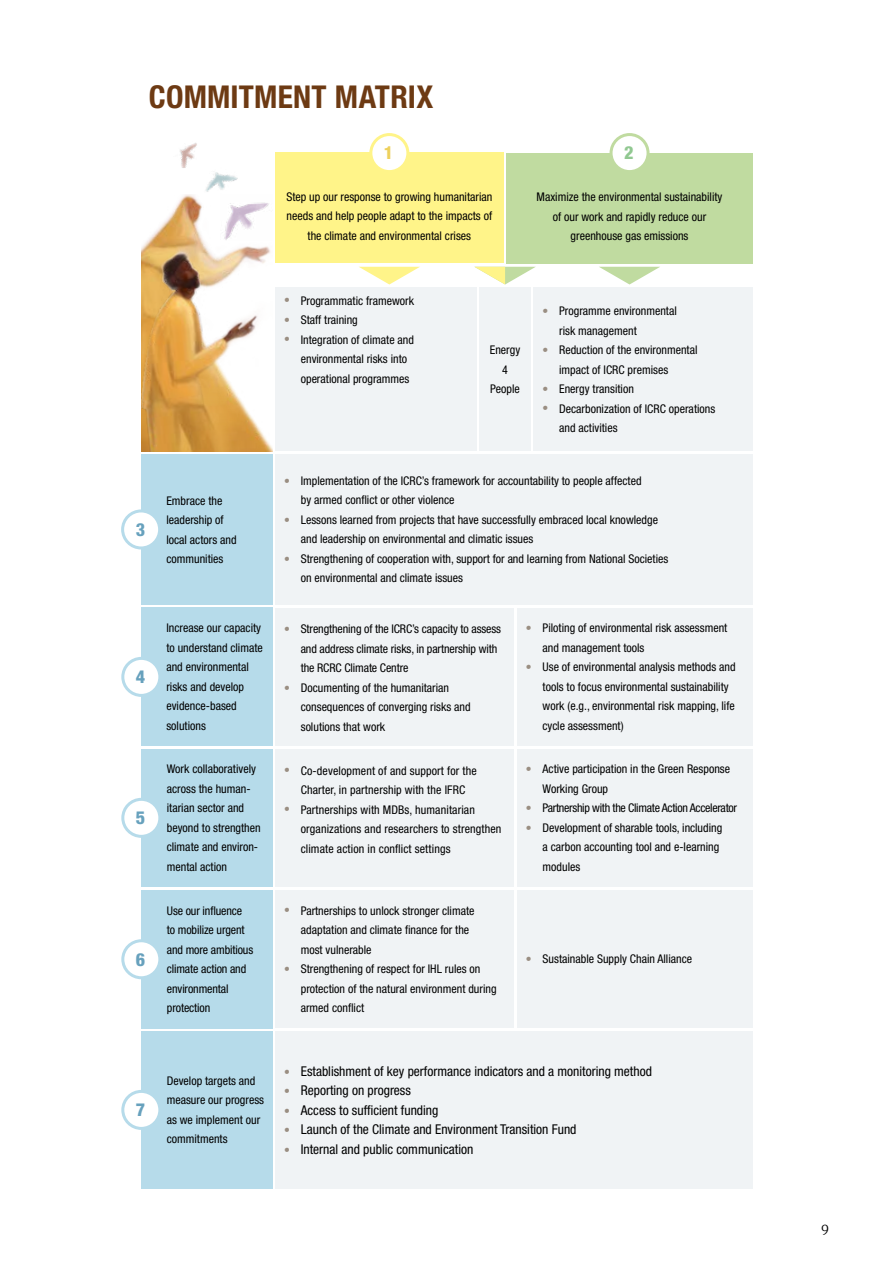
<style>
.page{position:relative;width:893px;height:1263px;background:#fff}
.page>*{position:absolute;margin:0;border:0;box-sizing:border-box;transform-origin:0 0}
.t1{font:700 condensed 31.5px "Helvetica Neue LT Std";letter-spacing:.005em;color:#6d3a13}
.t2{font:800 condensed 18px "Helvetica Neue LT Std";color:#67a1bd}
.t3{font:800 condensed 18px "Helvetica Neue LT Std";color:#eed15c}
.t4{font:800 condensed 18px "Helvetica Neue LT Std";color:#91c891}
.t5{font:condensed 13.5px "Helvetica Neue LT Std";color:#000}
.t6{font:300 12.75px "Merriweather";color:#000}
.t7{font:condensed 12px/19.5px "Helvetica Neue LT Std";color:#000}
.t8{font:condensed 12px "Helvetica Neue LT Std";letter-spacing:-.025em;color:#000}
.s1{font-family:"Merriweather";font-weight:900;font-stretch:normal;font-size:15px;color:#9a8e82}
</style>
<div class="page">
<img style="left:205px;top:172px;width:33px;height:20px">
<img style="left:180px;top:143px;width:17px;height:25px">
<img style="left:148px;top:194px;width:121px;height:46px">
<img style="left:142px;top:240px;width:131px;height:211px">
<div style="left:141px;top:454px;width:132px;height:150px;background:#b6dbea"></div>
<div style="left:506px;top:153px;width:247px;height:111px;background:#c0dba0"></div>
<div style="left:275px;top:152px;width:228px;height:110px;background:#fff489"></div>
<svg style="left:475px;top:267px;width:60px;height:17px"></svg>
<svg style="left:599px;top:267px;width:61px;height:17px"></svg>
<svg style="left:359px;top:267px;width:61px;height:17px"></svg>
<div style="left:141px;top:608px;width:132px;height:138px;background:#b6dbea"></div>
<div style="left:141px;top:749px;width:132px;height:138px;background:#b6dbea"></div>
<div style="left:141px;top:890px;width:132px;height:138px;background:#b6dbea"></div>
<div style="left:141px;top:1031px;width:132px;height:157px;background:#b6dbea"></div>
<div style="left:123px;top:511px;width:37px;height:37px;background:#fff;border-radius:50%"></div>
<div style="left:121px;top:509px;width:40px;height:40px;border:3px solid #b6dbea;border-radius:50%"></div>
<div style="left:371px;top:135px;width:37px;height:37px;background:#fff;border-radius:50%"></div>
<div style="left:369px;top:133px;width:40px;height:40px;border:3px solid #fff489;border-radius:50%"></div>
<div style="left:611px;top:135px;width:37px;height:37px;background:#fff;border-radius:50%"></div>
<div style="left:609px;top:133px;width:41px;height:40px;border:3px solid #c0dba0;border-radius:50%"></div>
<div style="left:123px;top:799px;width:37px;height:37px;background:#fff;border-radius:50%"></div>
<div style="left:121px;top:798px;width:40px;height:40px;border:3px solid #b6dbea;border-radius:50%"></div>
<div style="left:123px;top:658px;width:37px;height:37px;background:#fff;border-radius:50%"></div>
<div style="left:121px;top:657px;width:40px;height:40px;border:3px solid #b6dbea;border-radius:50%"></div>
<div style="left:123px;top:941px;width:37px;height:37px;background:#fff;border-radius:50%"></div>
<div style="left:121px;top:939px;width:40px;height:40px;border:3px solid #b6dbea;border-radius:50%"></div>
<div style="left:123px;top:1091px;width:37px;height:37px;background:#fff;border-radius:50%"></div>
<div style="left:121px;top:1090px;width:40px;height:40px;border:3px solid #b6dbea;border-radius:50%"></div>
<div style="left:275px;top:454px;width:478px;height:150px;background:#f0f3f5"></div>
<div style="left:275px;top:608px;width:239px;height:137px;background:#f0f3f5"></div>
<div style="left:275px;top:288px;width:202px;height:163px;background:#f0f3f5"></div>
<div style="left:479px;top:288px;width:52px;height:163px;background:#f0f3f5"></div>
<div style="left:275px;top:890px;width:239px;height:138px;background:#f0f3f5"></div>
<div style="left:517px;top:749px;width:236px;height:138px;background:#f0f3f5"></div>
<div style="left:517px;top:890px;width:236px;height:138px;background:#f0f3f5"></div>
<div style="left:517px;top:608px;width:236px;height:137px;background:#f0f3f5"></div>
<div style="left:534px;top:288px;width:219px;height:163px;background:#f0f3f5"></div>
<div style="left:275px;top:749px;width:239px;height:138px;background:#f0f3f5"></div>
<div style="left:275px;top:1031px;width:478px;height:158px;background:#f0f3f5"></div>
<h1 class="t1" style="left:149px;top:77px;width:286px">COMMITMENT MATRIX</h1>
<h2 class="t3" style="left:384px;top:142px;width:11px">1</h2>
<h2 class="t4" style="left:624px;top:142px;width:11px">2</h2>
<h2 class="t2" style="left:136px;top:518px;width:11px">3</h2>
<h2 class="t2" style="left:136px;top:666px;width:11px">4</h2>
<h2 class="t2" style="left:136px;top:807px;width:11px">5</h2>
<h2 class="t2" style="left:136px;top:948px;width:11px">6</h2>
<h2 class="t2" style="left:136px;top:1099px;width:11px">7</h2>
<p class="t7" style="left:286px;top:187px;width:207px;text-align:center">Step up our response to growing humanitarian needs and help people adapt to the impacts of the climate and environmental crises</p>
<p class="t7" style="left:537px;top:187px;width:187px;text-align:center">Maximize the environmental sustainability of our work and rapidly reduce our greenhouse gas emissions</p>
<p class="t7" style="left:166px;top:490px;width:72px">Embrace the leadership of local actors and communities</p>
<p class="t7" style="left:166px;top:618px;width:98px">Increase our capacity to understand climate and environmental risks and develop evidence-based solutions</p>
<p class="t7" style="left:167px;top:759px;width:95px">Work collaboratively across the human&shy;itarian sector and beyond to strengthen climate and environ&shy;mental action</p>
<p class="t7" style="left:167px;top:901px;width:88px">Use our influence to mobilize urgent and more ambitious climate action and environmental protection</p>
<p class="t7" style="left:167px;top:1071px;width:99px">Develop targets and measure our progress as we implement our commitments</p>
<p class="t7" style="left:284px;top:291px;width:132px"><span class="s1">•</span> Programmatic framework</p>
<p class="t7" style="left:284px;top:310px;width:76px"><span class="s1">•</span> Staff training</p>
<p class="t7" style="left:301px;top:330px;width:115px;text-indent:-17px"><span class="s1">•</span> Integration of climate and environmental risks into operational programmes</p>
<p class="t7" style="left:490px;top:340px;width:32px;text-align:center">Energy<br>4<br>People</p>
<p class="t7" style="left:559px;top:301px;width:119px;text-indent:-17px"><span class="s1">•</span> Programme environmental risk management</p>
<p class="t7" style="left:559px;top:340px;width:140px;text-indent:-17px"><span class="s1">•</span> Reduction of the environmental impact of ICRC premises</p>
<p class="t7" style="left:542px;top:379px;width:93px"><span class="s1">•</span> Energy transition</p>
<p class="t7" style="left:559px;top:399px;width:158px;text-indent:-17px"><span class="s1">•</span> Decarbonization of ICRC operations and activities</p>
<p class="t7" style="left:301px;top:471px;width:342px;text-indent:-17px"><span class="s1">•</span> Implementation of the ICRC’s framework for accountability to people affected by armed conflict or other violence</p>
<p class="t7" style="left:301px;top:510px;width:359px;text-indent:-17px"><span class="s1">•</span> Lessons learned from projects that have successfully embraced local knowledge and leadership on environmental and climatic issues</p>
<p class="t7" style="left:301px;top:549px;width:369px;text-indent:-17px"><span class="s1">•</span> Strengthening of cooperation with, support for and learning from National Societies on environmental and climate issues</p>
<p class="t7" style="left:301px;top:619px;width:202px;text-indent:-17px"><span class="s1">•</span> Strengthening of the ICRC’s capacity to assess and address climate risks, in partnership with the RCRC Climate Centre</p>
<p class="t7" style="left:301px;top:678px;width:171px;text-indent:-17px"><span class="s1">•</span> Documenting of the humanitarian consequences of converging risks and solutions that work</p>
<p class="t7" style="left:284px;top:760px;width:194px;text-align:center"><span class="s1">•</span> Co-development of and support for the<br>Charter, in partnership with the IFRC</p>
<p class="t7" style="left:301px;top:799px;width:202px;text-indent:-17px"><span class="s1">•</span> Partnerships with MDBs, humanitarian organizations and researchers to strengthen climate action in conflict settings</p>
<p class="t7" style="left:301px;top:900px;width:175px;text-indent:-17px"><span class="s1">•</span> Partnerships to unlock stronger climate adaptation and climate finance for the most vulnerable</p>
<p class="t7" style="left:301px;top:959px;width:197px;text-indent:-17px"><span class="s1">•</span> Strengthening of respect for IHL rules on protection of the natural environment during armed conflict</p>
<p class="t7" style="left:543px;top:618px;width:186px;text-indent:-17px"><span class="s1">•</span> Piloting of environmental risk assessment and management tools</p>
<p class="t7" style="left:543px;top:657px;width:194px;text-indent:-17px"><span class="s1">•</span> Use of environmental analysis methods and tools to focus environmental sustainability work (e.g., environmental risk mapping, life cycle assessment)</p>
<p class="t7" style="left:543px;top:759px;width:189px;text-indent:-17px"><span class="s1">•</span> Active participation in the Green Response<br>Working Group</p>
<p class="t8" style="left:526px;top:801px;width:213px"><span class="s1">•</span> Partnership with the Climate Action Accelerator</p>
<p class="t7" style="left:543px;top:818px;width:181px;text-indent:-17px"><span class="s1">•</span> Development of sharable tools, including a carbon accounting tool and e-learning modules</p>
<p class="t7" style="left:526px;top:949px;width:168px"><span class="s1">•</span> Sustainable Supply Chain Alliance</p>
<p class="t5" style="left:284px;top:1063px;width:370px"><span class="s1">•</span> Establishment of key performance indicators and a monitoring method</p>
<p class="t5" style="left:284px;top:1083px;width:129px"><span class="s1">•</span> Reporting on progress</p>
<p class="t5" style="left:284px;top:1102px;width:156px"><span class="s1">•</span> Access to sufficient funding</p>
<p class="t5" style="left:284px;top:1122px;width:294px"><span class="s1">•</span> Launch of the Climate and Environment Transition Fund</p>
<p class="t5" style="left:284px;top:1141px;width:191px"><span class="s1">•</span> Internal and public communication</p>
<p class="t6" style="left:821px;top:1220px;width:10px">9</p>
</div>
